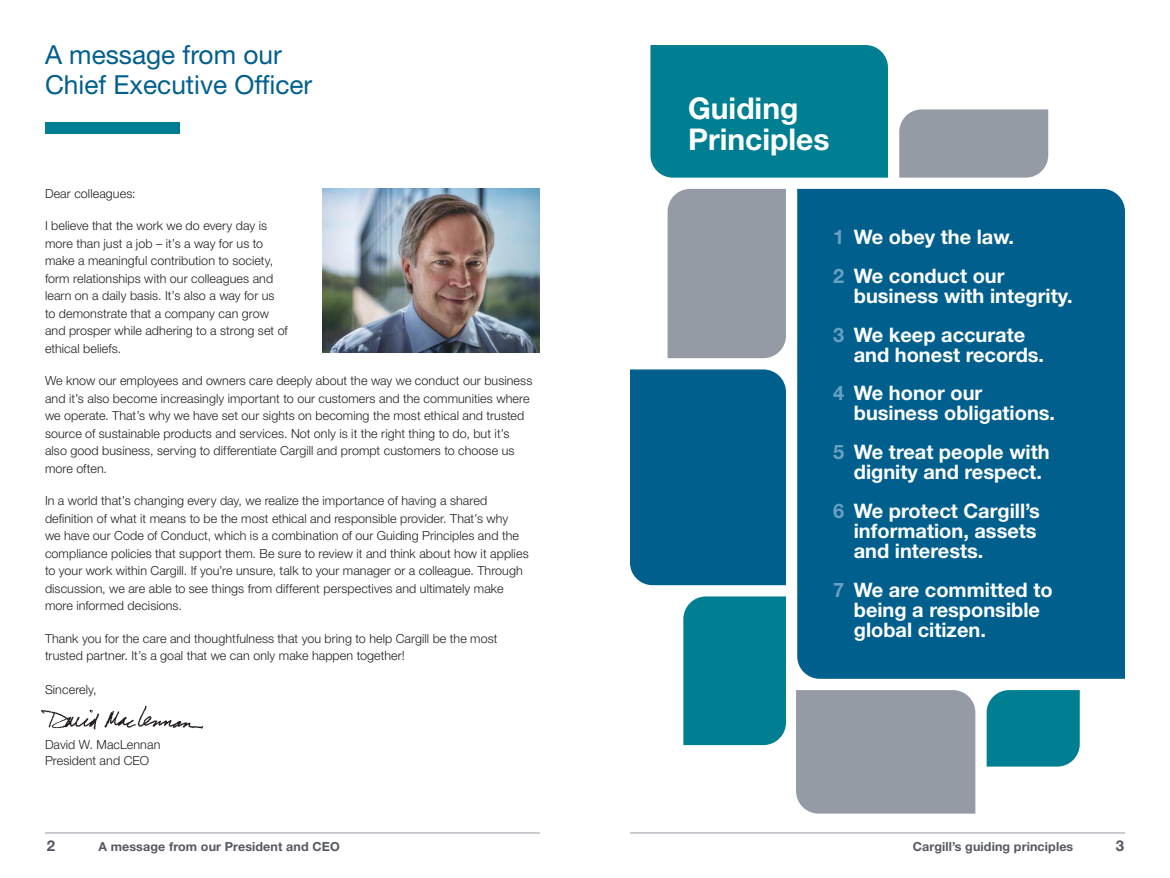
<style>
.page{position:relative;width:1170px;height:878px;background:#fff}
.page>*{position:absolute;margin:0;border:0;box-sizing:border-box;transform-origin:0 0}
.t1{font:700 30px/31.2px "Helvetica Neue LT Std";color:#fff}
.t2{font:26.25px/30.2px "Helvetica Neue LT Std";color:#005f8d}
.t3{font:700 20px/38.8px "Helvetica Neue LT Std";color:#fff}
.t4{font:700 15px "Helvetica Neue LT Std";color:#555863}
.t5{font:300 12.5px/17.5px "Helvetica Neue LT Std";letter-spacing:.005em;color:#241f1f}
.t6{font:700 12.5px "Helvetica Neue LT Std";letter-spacing:.01em;color:#555863}
.s1{color:#69a0c1}
</style>
<div class="page">
<div style="left:45px;top:122px;width:135px;height:12px;background:#007f93"></div>
<img style="left:322px;top:189px;width:218px;height:164px">
<img style="left:41px;top:706px;width:163px;height:24px">
<hr style="left:45px;top:832px;width:495px;height:1px;background:#959ba4">
<hr style="left:630px;top:832px;width:495px;height:1px;background:#959ba4">
<div style="left:650px;top:45px;width:238px;height:133px;background:#007f93"></div>
<div style="left:797px;top:189px;width:328px;height:489px;background:#005f8d"></div>
<div style="left:899px;top:109px;width:149px;height:69px;background:#959ba4"></div>
<div style="left:668px;top:189px;width:118px;height:169px;background:#959ba4"></div>
<div style="left:630px;top:369px;width:156px;height:216px;background:#005f8d"></div>
<div style="left:683px;top:596px;width:103px;height:149px;background:#007f93"></div>
<div style="left:796px;top:690px;width:179px;height:123px;background:#959ba4"></div>
<div style="left:987px;top:690px;width:93px;height:76px;background:#007f93"></div>
<h2 class="t2" style="left:45px;top:39px;width:269px">A message from our<br>Chief Executive Officer</h2>
<p class="t5" style="left:45px;top:184px;width:92px">Dear colleagues:</p>
<p class="t5" style="left:45px;top:217px;width:244px">I believe that the work we do every day is more than just a job – it’s a way for us to make a meaningful contribution to society, form relationships with our colleagues and learn on a daily basis. It’s also a way for us to demonstrate that a company can grow and prosper while adhering to a strong set of ethical beliefs.</p>
<p class="t5" style="left:45px;top:372px;width:489px">We know our employees and owners care deeply about the way we conduct our business and it’s also become increasingly important to our customers and the communities where we operate. That’s why we have set our sights on becoming the most ethical and trusted source of sustainable products and services. Not only is it the right thing to do, but it’s also good business, serving to differentiate Cargill and prompt customers to choose us more often.</p>
<p class="t5" style="left:45px;top:492px;width:485px">In a world that’s changing every day, we realize the importance of having a shared definition of what it means to be the most ethical and responsible provider. That’s why<br>we have our Code of Conduct, which is a combination of our Guiding Principles and the compliance policies that support them. Be sure to review it and think about how it applies to your work within Cargill. If you’re unsure, talk to your manager or a colleague. Through discussion, we are able to see things from different perspectives and ultimately make more informed decisions.</p>
<p class="t5" style="left:45px;top:629px;width:454px">Thank you for the care and thoughtfulness that you bring to help Cargill be the most trusted partner. It’s a goal that we can only make happen together!</p>
<p class="t5" style="left:45px;top:680px;width:53px">Sincerely,</p>
<p class="t5" style="left:45px;top:736px;width:117px;line-height:16.2px">David W. MacLennan<br>President and CEO</p>
<h1 class="t1" style="left:688px;top:92px;width:143px">Guiding<br>Principles</h1>
<h3 class="t3" style="left:833px;top:217px;width:183px"><span class="s1">1</span> We obey the law.<br><span class="s1">2</span> We conduct our</h3>
<h3 class="t3" style="left:833px;top:276px;width:241px;text-indent:21px">business with integrity.<br><span class="s1">3</span> We keep accurate</h3>
<h3 class="t3" style="left:833px;top:334px;width:213px;text-indent:21px">and honest records.<br><span class="s1">4</span> We honor our</h3>
<h3 class="t3" style="left:833px;top:393px;width:224px;text-align:right">business obligations.<br><span class="s1">5</span> We treat people with</h3>
<h3 class="t3" style="left:833px;top:452px;width:210px;text-align:right">dignity and respect.<br><span class="s1">6</span> We protect Cargill’s</h3>
<h3 class="t3" style="left:854px;top:520px;width:184px;line-height:20px">information, assets and interests.</h3>
<h3 class="t3" style="left:854px;top:579px;width:200px;line-height:20px;text-indent:-21px"><span class="s1">7</span> We are committed to being a responsible global citizen.</h3>
<p class="t4" style="left:47px;top:836px;width:10px">2</p>
<p class="t6" style="left:98px;top:838px;width:243px">A message from our President and CEO</p>
<p class="t6" style="left:913px;top:838px;width:162px">Cargill’s guiding principles</p>
<p class="t4" style="left:1116px;top:836px;width:10px">3</p>
</div>
